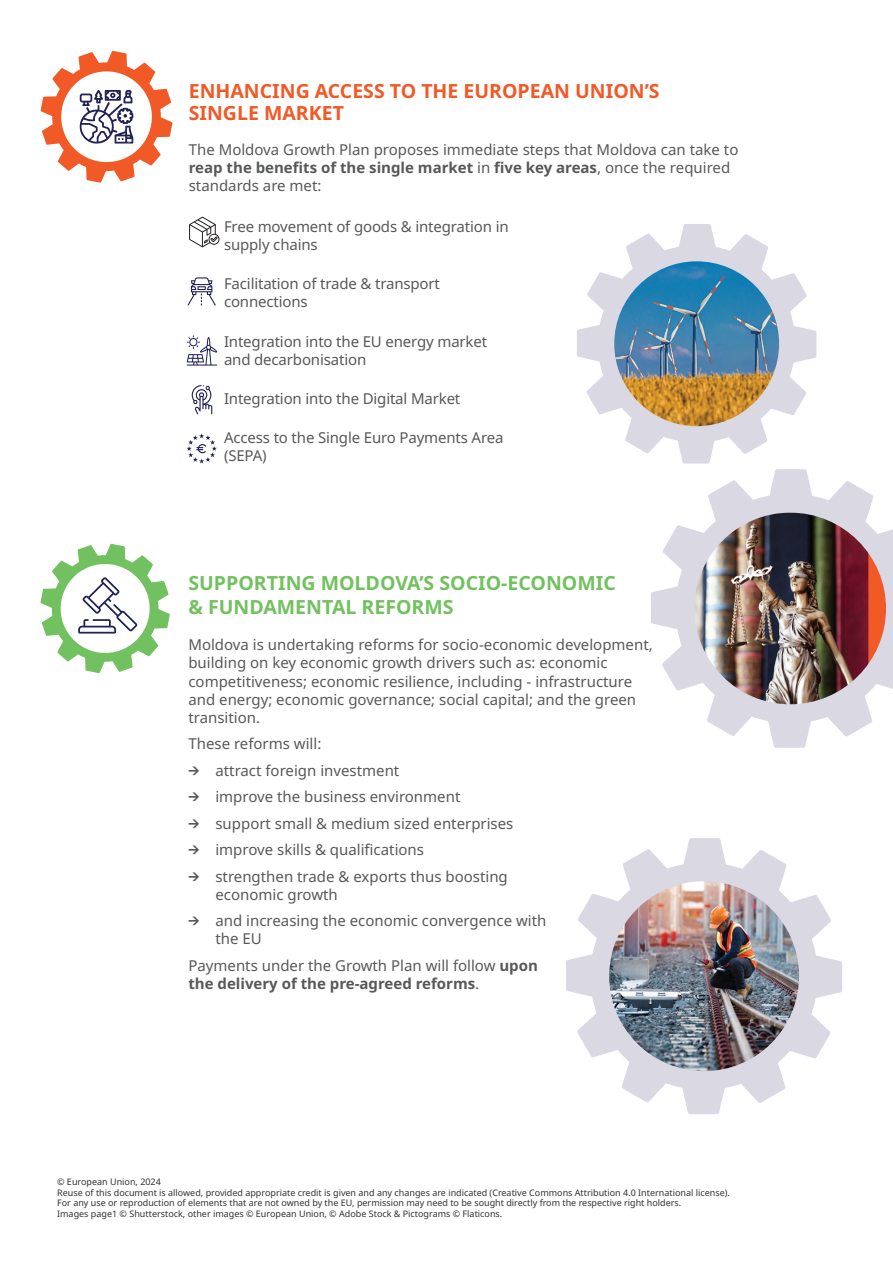
<style>
.page{position:relative;width:893px;height:1263px;background:#fff}
.page>*{position:absolute;margin:0;border:0;box-sizing:border-box;transform-origin:0 0}
.t1{font:700 19.5px/24px "Noto Sans";color:#72c15f}
.t2{font:700 19.5px/22.5px "Noto Sans";color:#f15927}
.t3{font:15px/18px "Noto Sans";color:#57585a}
.t4{font:9px/10.8px "Noto Sans";color:#313232}
.s1{font-weight:700}
.s2{font-family:"EC Square Sans Pro"}
</style>
<div class="page">
<svg style="left:577px;top:224px;width:239px;height:239px"></svg>
<svg style="left:188px;top:277px;width:28px;height:29px"></svg>
<svg style="left:187px;top:335px;width:31px;height:31px"></svg>
<svg style="left:192px;top:385px;width:20px;height:29px"></svg>
<svg style="left:187px;top:433px;width:30px;height:30px"></svg>
<svg style="left:189px;top:217px;width:30px;height:30px"></svg>
<img style="left:566px;top:838px;width:276px;height:276px">
<svg style="left:41px;top:51px;width:132px;height:132px"></svg>
<img style="left:651px;top:469px;width:242px;height:279px">
<svg style="left:40px;top:544px;width:130px;height:129px"></svg>
<h1 class="t2" style="left:189px;top:80px;width:472px">ENHANCING ACCESS TO THE EUROPEAN UNION’S<br>SINGLE MARKET</h1>
<p class="t3" style="left:189px;top:141px;width:551px">The Moldova Growth Plan proposes immediate steps that Moldova can take to <span class="s1">reap the benefits of the single market</span> in <span class="s1">five key areas</span>, once the required standards are met:</p>
<p class="t3" style="left:224px;top:218px;width:286px">Free movement of goods &amp; integration in supply chains</p>
<p class="t3" style="left:224px;top:275px;width:217px">Facilitation of trade &amp; transport connections</p>
<p class="t3" style="left:224px;top:332px;width:265px">Integration into the EU energy market and decarbonisation</p>
<p class="t3" style="left:224px;top:390px;width:238px">Integration into the Digital Market</p>
<p class="t3" style="left:224px;top:429px;width:281px">Access to the Single Euro Payments Area (SEPA)</p>
<h1 class="t1" style="left:188px;top:571px;width:429px">SUPPORTING MOLDOVA’S SOCIO-ECONOMIC &amp; FUNDAMENTAL REFORMS</h1>
<p class="t3" style="left:188px;top:636px;width:466px">Moldova is undertaking reforms for socio-economic development, building on key economic growth drivers such as: economic competitiveness; economic resilience, including - infrastructure and energy; economic governance; social capital; and the green transition.</p>
<p class="t3" style="left:188px;top:735px;width:134px">These reforms will:</p>
<p class="t3" style="left:188px;top:761px;width:212px"><span class="s2">➔</span> attract foreign investment</p>
<p class="t3" style="left:188px;top:788px;width:273px"><span class="s2">➔</span> improve the business environment</p>
<p class="t3" style="left:188px;top:814px;width:327px"><span class="s2">➔</span> support small &amp; medium sized enterprises</p>
<p class="t3" style="left:188px;top:841px;width:237px"><span class="s2">➔</span> improve skills &amp; qualifications</p>
<p class="t3" style="left:215px;top:867px;width:294px;text-indent:-27px"><span class="s2">➔</span> strengthen trade &amp; exports thus boosting economic growth</p>
<p class="t3" style="left:215px;top:912px;width:333px;text-indent:-27px"><span class="s2">➔</span> and increasing the economic convergence with the EU</p>
<p class="t3" style="left:188px;top:956px;width:351px">Payments under the Growth Plan will follow <span class="s1">upon the delivery of the pre-agreed reforms</span>.</p>
<p class="t4" style="left:57px;top:1176px;width:674px">© European Union, 2024<br>Reuse of this document is allowed, provided appropriate credit is given and any changes are indicated (Creative Commons Attribution 4.0 International license).<br>For any use or reproduction of elements that are not owned by the EU, permission may need to be sought directly from the respective right holders.<br>Images page1 © Shutterstock, other images © European Union, © Adobe Stock &amp; Pictograms © Flaticons.</p>
</div>
